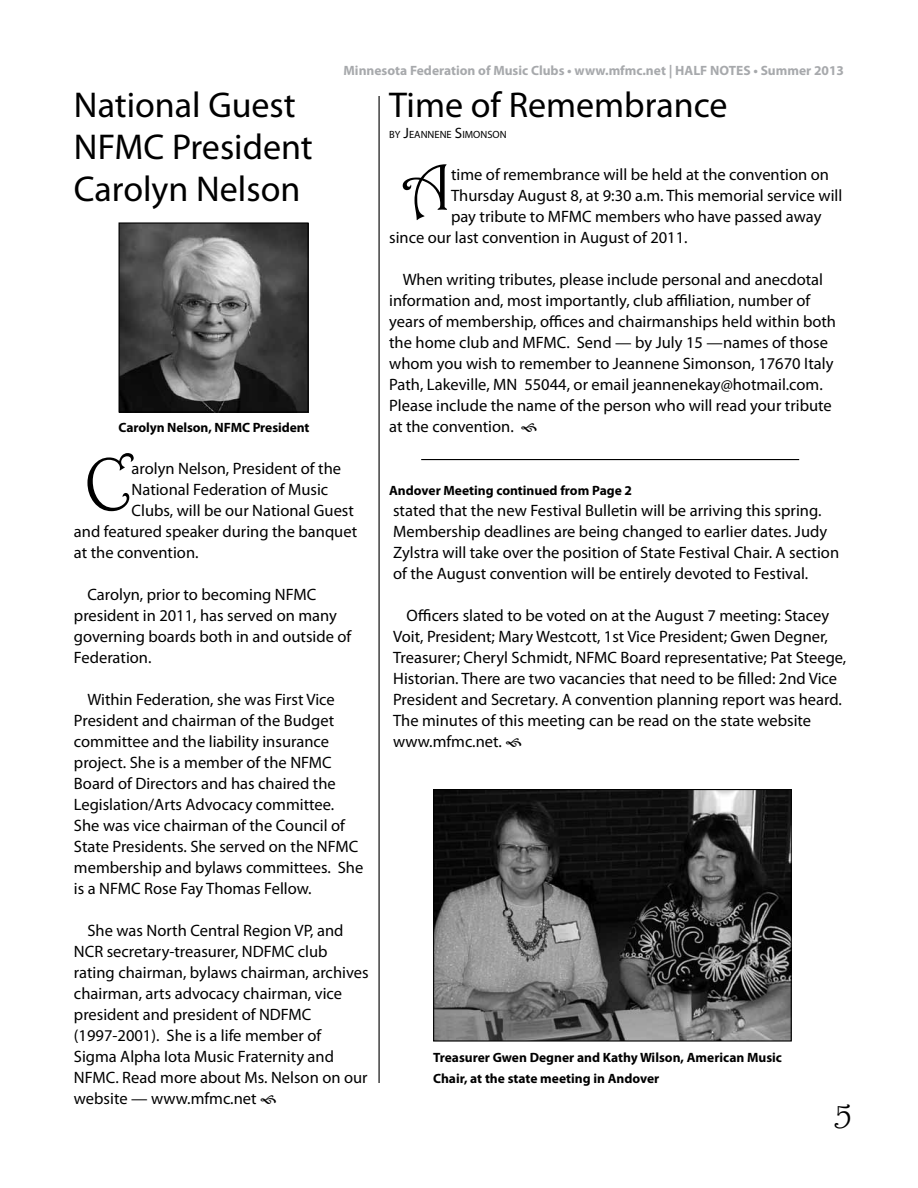
<style>
.page{position:relative;width:918px;height:1188px;background:#fff}
.page>*{position:absolute;margin:0;border:0;box-sizing:border-box;transform-origin:0 0}
.t1{font:75.15px "Harrington";color:#000}
.t2{font:66.6px "Harrington";color:#000}
.t3{font:36px/42px "Myriad Pro";color:#000}
.t4{font:36px "Harrington";color:#000}
.t5{font:16.5px/21px "Myriad Pro";color:#000}
.t6{font:700 13.5px/21px "Myriad Pro";color:#000}
.t7{font:700 13.5px "Myriad Pro";color:#a7a9ac}
.t8{font:10.5px "Myriad Pro";color:#000}
.s1{font-size:15px}
</style>
<div class="page">
<hr style="left:379px;top:96px;width:1px;height:987px;background:#000">
<img style="left:121px;top:224px;width:186px;height:187px">
<div style="left:119px;top:222px;width:190px;height:191px;border:1px solid #000"></div>
<hr style="left:421px;top:459px;width:378px;height:1px;background:#000">
<img style="left:435px;top:791px;width:355px;height:249px">
<div style="left:433px;top:789px;width:359px;height:253px;border:1px solid #000"></div>
<h3 class="t3" style="left:74px;top:83px;width:240px">National Guest<br>NFMC President<br>Carolyn Nelson</h3>
<p class="t6" style="left:119px;top:417px;width:193px">Carolyn Nelson, NFMC President</p>
<p class="t7" style="left:343px;top:62px;width:502px">Minnesota Federation of Music Clubs • www.mfmc.net | HALF NOTES • Summer 2013</p>
<h3 class="t3" style="left:389px;top:83px;width:340px">Time of Remembrance</h3>
<p class="t8" style="left:389px;top:128px;width:119px">BY <span class="s1">J</span>EANNENE <span class="s1">S</span>IMONSON</p>
<h2 class="t2" style="left:401px;top:147px;width:51px">A</h2>
<p class="t5" style="left:451px;top:164px;width:379px">time of remembrance will be held at the convention on</p>
<p class="t5" style="left:451px;top:185px;width:393px">Thursday August 8, at 9:30 a.m. This memorial service will</p>
<p class="t5" style="left:451px;top:206px;width:372px">pay tribute to MFMC members who have passed away</p>
<p class="t5" style="left:389px;top:227px;width:300px">since our last convention in August of 2011.</p>
<p class="t5" style="left:389px;top:269px;width:448px;text-indent:13px">When writing tributes, please include personal and anecdotal information and, most importantly, club affiliation, number of years of membership, offices and chairmanships held within both the home club and MFMC. Send — by July 15 —names of those whom you wish to remember to Jeannene Simonson, 17670 Italy Path, Lakeville, MN 55044, or email jeannenekay@hotmail.com.<br>Please include the name of the person who will read your tribute at the convention.</p>
<h1 class="t1" style="left:84px;top:439px;width:47px">C</h1>
<p class="t5" style="left:132px;top:458px;width:211px">arolyn Nelson, President of the</p>
<p class="t5" style="left:132px;top:479px;width:198px">National Federation of Music</p>
<p class="t5" style="left:132px;top:500px;width:224px">Clubs, will be our National Guest</p>
<p class="t5" style="left:74px;top:521px;width:285px">and featured speaker during the banquet</p>
<p class="t5" style="left:74px;top:542px;width:126px">at the convention.</p>
<p class="t5" style="left:74px;top:584px;width:279px;text-indent:13px">Carolyn, prior to becoming NFMC president in 2011, has served on many governing boards both in and outside of<br>Federation.</p>
<p class="t5" style="left:74px;top:689px;width:291px;text-indent:13px">Within Federation, she was First Vice President and chairman of the Budget committee and the liability insurance project. She is a member of the NFMC Board of Directors and has chaired the Legislation/Arts Advocacy committee.<br>She was vice chairman of the Council of State Presidents. She served on the NFMC membership and bylaws committees. She is a NFMC Rose Fay Thomas Fellow.</p>
<p class="t5" style="left:74px;top:920px;width:296px;text-indent:13px">She was North Central Region VP, and NCR secretary-treasurer, NDFMC club rating chairman, bylaws chairman, archives chairman, arts advocacy chairman, vice president and president of NDFMC (1997-2001). She is a life member of<br>Sigma Alpha Iota Music Fraternity and NFMC. Read more about Ms. Nelson on our website — www.mfmc.net</p>
<p class="t6" style="left:389px;top:480px;width:244px">Andover Meeting continued from Page 2</p>
<p class="t5" style="left:393px;top:500px;width:448px">stated that the new Festival Bulletin will be arriving this spring.<br>Membership deadlines are being changed to earlier dates. Judy Zylstra will take over the position of State Festival Chair. A section of the August convention will be entirely devoted to Festival.</p>
<p class="t5" style="left:393px;top:605px;width:455px;text-indent:13px">Officers slated to be voted on at the August 7 meeting: Stacey Voit, President; Mary Westcott, 1st Vice President; Gwen Degner, Treasurer; Cheryl Schmidt, NFMC Board representative; Pat Steege, Historian. There are two vacancies that need to be filled: 2nd Vice President and Secretary. A convention planning report was heard.<br>The minutes of this meeting can be read on the state website www.mfmc.net.</p>
<p class="t6" style="left:433px;top:1047px;width:350px">Treasurer Gwen Degner and Kathy Wilson, American Music<br>Chair, at the state meeting in Andover</p>
<h3 class="t4" style="left:835px;top:1094px;width:19px">5</h3>
</div>
